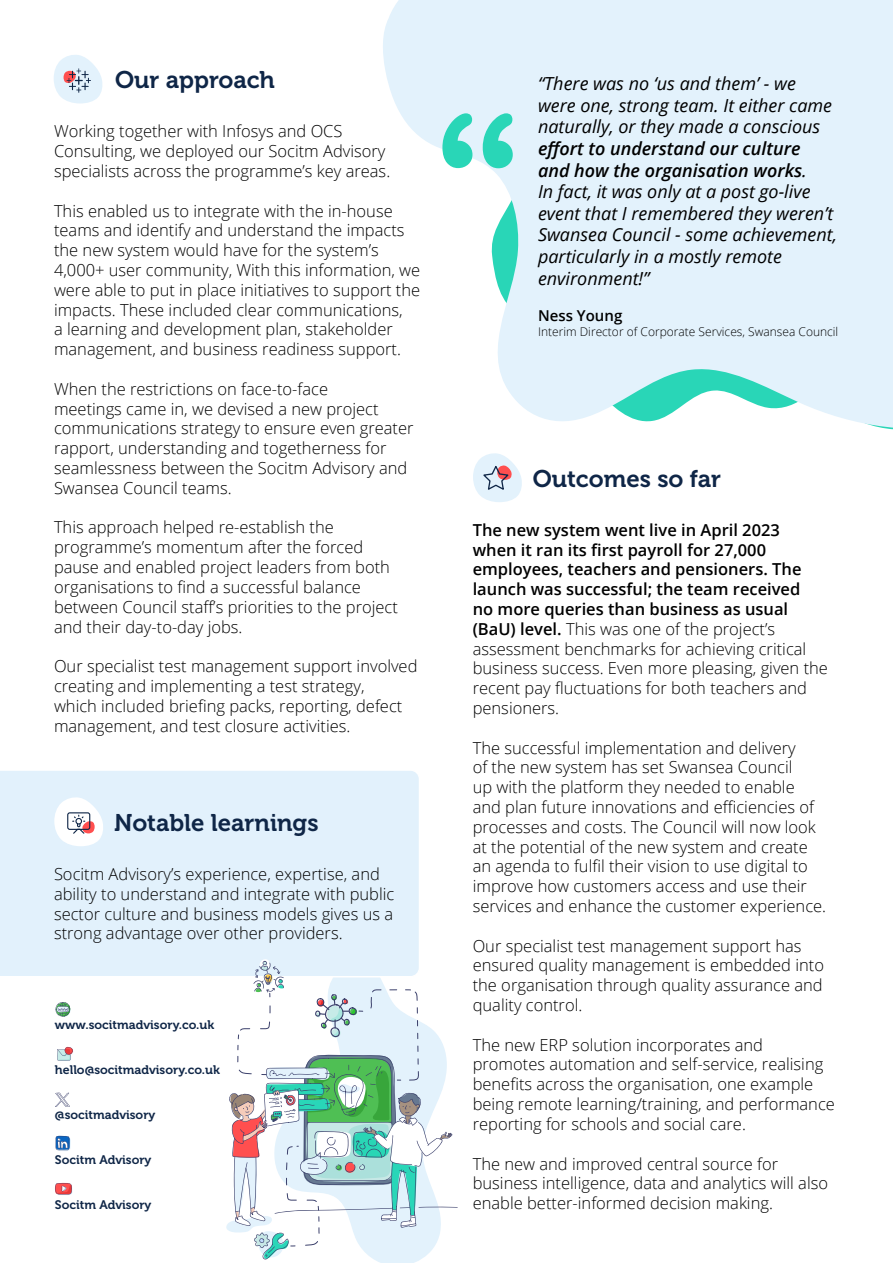
<style>
.page{position:relative;width:893px;height:1263px;background:#fff}
.page>*{position:absolute;margin:0;border:0;box-sizing:border-box;transform-origin:0 0}
.t1{font:187.5px "Arial Rounded MT Bold";color:#29d6b7}
.t2{font:24px "Museo 700";color:#0f2647}
.t3{font:italic 18px/21.6px "Open Sans";color:#000}
.t4{font:300 16.5px/19.8px "Open Sans";color:#000}
.t5{font:600 16.5px/19.8px "Open Sans";color:#000}
.t6{font:600 15px "Open Sans";color:#000}
.t7{font:12.3px "Museo 700";color:#0f2647}
.t8{font:300 12px "Open Sans";color:#000}
.s1{font-weight:600}
.s2{font-weight:300}
</style>
<div class="page">
<div style="left:0;top:771px;width:419px;height:205px;background:#e2f1fc"></div>
<svg style="left:383px;top:0;width:510px;height:430px;fill:#e3f2fc"></svg>
<svg style="left:54px;top:55px;width:49px;height:49px"></svg>
<svg style="left:54px;top:797px;width:50px;height:49px"></svg>
<svg style="left:473px;top:453px;width:49px;height:49px"></svg>
<svg style="left:57px;top:1046px;width:16px;height:15px"></svg>
<svg style="left:55px;top:1002px;width:16px;height:15px"></svg>
<svg style="left:56px;top:1136px;width:15px;height:15px"></svg>
<svg style="left:55px;top:1092px;width:15px;height:15px"></svg>
<svg style="left:55px;top:1182px;width:17px;height:13px"></svg>
<svg style="left:226px;top:959px;width:232px;height:302px"></svg>
<p class="t2" style="left:115px;top:66px;width:161px">Our approach</p>
<p class="t4" style="left:54px;top:121px;width:338px">Working together with Infosys and OCS<br>Consulting, we deployed our Socitm Advisory specialists across the programme’s key areas.</p>
<p class="t4" style="left:54px;top:200px;width:368px">This enabled us to integrate with the in-house teams and identify and understand the impacts the new system would have for the system’s 4,000+ user community, With this information, we were able to put in place initiatives to support the impacts. These included clear communications,<br>a learning and development plan, stakeholder management, and business readiness support.</p>
<p class="t4" style="left:54px;top:379px;width:361px">When the restrictions on face-to-face<br>meetings came in, we devised a new project communications strategy to ensure even greater rapport, understanding and togetherness for seamlessness between the Socitm Advisory and Swansea Council teams.</p>
<p class="t4" style="left:54px;top:517px;width:345px">This approach helped re-establish the programme’s momentum after the forced pause and enabled project leaders from both organisations to find a successful balance between Council staff’s priorities to the project and their day-to-day jobs.</p>
<p class="t4" style="left:54px;top:656px;width:365px">Our specialist test management support involved creating and implementing a test strategy,<br>which included briefing packs, reporting, defect management, and test closure activities.</p>
<p class="t2" style="left:114px;top:809px;width:206px">Notable learnings</p>
<p class="t4" style="left:54px;top:863px;width:342px">Socitm Advisory’s experience, expertise, and ability to understand and integrate with public sector culture and business models gives us a strong advantage over other providers.</p>
<p class="t7" style="left:55px;top:1018px;width:161px">www.socitmadvisory.co.uk</p>
<p class="t7" style="left:55px;top:1063px;width:167px">hello@socitmadvisory.co.uk</p>
<p class="t7" style="left:55px;top:1108px;width:102px">@socitmadvisory</p>
<p class="t7" style="left:55px;top:1153px;width:98px">Socitm Advisory</p>
<p class="t7" style="left:55px;top:1198px;width:98px">Socitm Advisory</p>
<p class="t1" style="left:434px;top:72px;width:87px">“</p>
<p class="t3" style="left:538px;top:72px;width:300px">“There was no ‘us and them’ - we were one, strong team. It either came naturally, or they made a conscious <span class="s1">effort to understand our culture<br>and how the organisation works</span>.<br>In fact, it was only at a post go-live event that I remembered they weren’t<br>Swansea Council - some achievement, particularly in a mostly remote environment!”</p>
<p class="t6" style="left:538px;top:306px;width:86px">Ness Young</p>
<p class="t8" style="left:538px;top:323px;width:302px">Interim Director of Corporate Services, Swansea Council</p>
<p class="t2" style="left:533px;top:465px;width:190px">Outcomes so far</p>
<p class="t5" style="left:473px;top:520px;width:357px">The new system went live in April 2023 when it ran its first payroll for 27,000 employees, teachers and pensioners. The launch was successful; the team received<br>no more queries than business as usual (BaU) level. <span class="s2">This was one of the project’s assessment benchmarks for achieving critical business success. Even more pleasing, given the recent pay fluctuations for both teachers and pensioners.</span></p>
<p class="t4" style="left:473px;top:737px;width:355px">The successful implementation and delivery<br>of the new system has set Swansea Council<br>up with the platform they needed to enable and plan future innovations and efficiencies of processes and costs. The Council will now look at the potential of the new system and create an agenda to fulfil their vision to use digital to improve how customers access and use their services and enhance the customer experience.</p>
<p class="t4" style="left:473px;top:935px;width:353px">Our specialist test management support has ensured quality management is embedded into the organisation through quality assurance and quality control.</p>
<p class="t4" style="left:473px;top:1034px;width:364px">The new ERP solution incorporates and promotes automation and self-service, realising benefits across the organisation, one example being remote learning/training, and performance reporting for schools and social care.</p>
<p class="t4" style="left:473px;top:1153px;width:357px">The new and improved central source for business intelligence, data and analytics will also enable better-informed decision making.</p>
</div>
